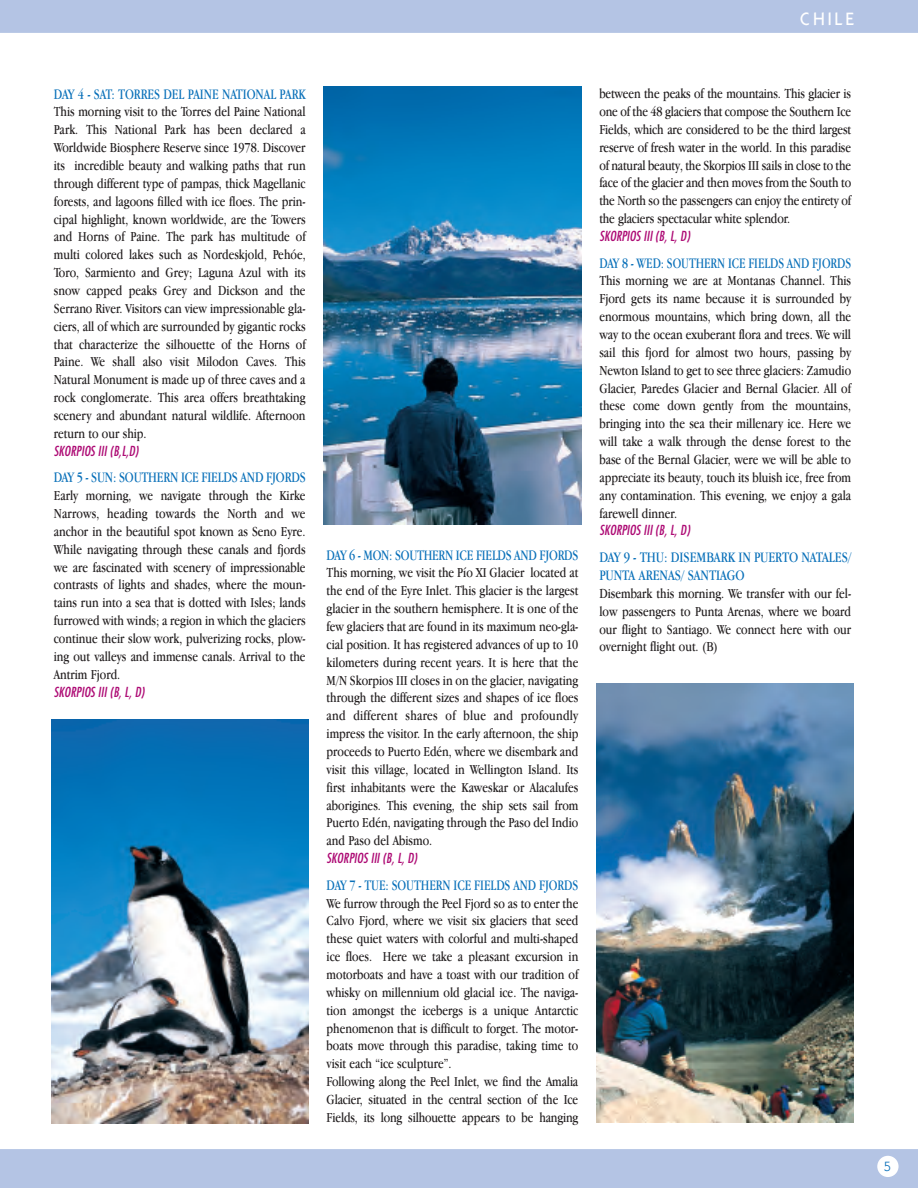
<style>
.page{position:relative;width:918px;height:1188px;background:#b4c4e4}
.page>*{position:absolute;margin:0;border:0;box-sizing:border-box;transform-origin:0 0}
.t1{font:500 18px "Itc Kabel";letter-spacing:.165em;color:#fff}
.t2{font:15px "Apple Garamond";color:#0970b9;scale:.95 1}
.t3{font:15px/18px "Apple Garamond";color:#0970b9}
.t4{font:15px "Apple Garamond";color:#0970b9;scale:.94 1}
.t5{font:15px "Apple Garamond";color:#0970b9;scale:.93 1}
.t6{font:15px "Apple Garamond";color:#0970b9;scale:.92 1}
.t7{font:14.25px/17.9px "Apple Garamond";color:#231f20;text-align:justify}
.t8{font:italic condensed 13.5px "Futura";color:#ad0a74}
.t9{font:13.5px "Itc Kabel";color:#0970b9}
</style>
<div class="page">
<div style="left:0;top:33px;width:918px;height:1116px;background:#fff"></div>
<img style="left:596px;top:684px;width:258px;height:438px">
<img style="left:324px;top:86px;width:257px;height:439px">
<img style="left:51px;top:719px;width:258px;height:404px">
<div style="left:877px;top:1156px;width:22px;height:21px;background:#fff;border-radius:50%"></div>
<p class="t1" style="left:800px;top:13px;width:55px">CHILE</p>
<p class="t2" style="left:54px;top:88px;width:267px">DAY 4 - SAT: TORRES DEL PAINE NATIONAL PARK</p>
<p class="t7" style="left:54px;top:104px;width:253px">This morning visit to the Torres del Paine National Park. This National Park has been declared a Worldwide Biosphere Reserve since 1978. Discover its incredible beauty and walking paths that run through different type of pampas, thick Magellanic forests, and lagoons filled with ice floes. The prin&shy;cipal highlight, known worldwide, are the Towers and Horns of Paine. The park has multitude of multi colored lakes such as Nordeskjold, Pehóe, Toro, Sarmiento and Grey; Laguna Azul with its snow capped peaks Grey and Dickson and the Serrano River. Visitors can view impressionable gla&shy;ciers, all of which are surrounded by gigantic rocks that characterize the silhouette of the Horns of Paine. We shall also visit Milodon Caves. This Natural Monument is made up of three caves and a rock conglomerate. This area offers breathtaking scenery and abundant natural wildlife. Afternoon return to our ship.</p>
<p class="t8" style="left:54px;top:445px;width:86px">SKORPIOS III (B,L,D)</p>
<p class="t2" style="left:54px;top:472px;width:267px">DAY 5 - SUN: SOUTHERN ICE FIELDS AND FJORDS</p>
<p class="t7" style="left:54px;top:488px;width:253px">Early morning, we navigate through the Kirke Narrows, heading towards the North and we anchor in the beautiful spot known as Seno Eyre.<br>While navigating through these canals and fjords we are fascinated with scenery of impressionable contrasts of lights and shades, where the moun&shy;tains run into a sea that is dotted with Isles; lands furrowed with winds; a region in which the glaciers continue their slow work, pulverizing rocks, plow&shy;ing out valleys and immense canals. Arrival to the Antrim Fjord.</p>
<p class="t8" style="left:54px;top:685px;width:92px">SKORPIOS III (B, L, D)</p>
<p class="t4" style="left:327px;top:549px;width:269px">DAY 6 - MON: SOUTHERN ICE FIELDS AND FJORDS</p>
<p class="t7" style="left:327px;top:565px;width:253px">This morning, we visit the Pío XI Glacier located at the end of the Eyre Inlet. This glacier is the largest glacier in the southern hemisphere. It is one of the few glaciers that are found in its maximum neo-gla&shy;cial position. It has registered advances of up to 10 kilometers during recent years. It is here that the M/N Skorpios III closes in on the glacier, navigating through the different sizes and shapes of ice floes and different shares of blue and profoundly impress the visitor. In the early afternoon, the ship proceeds to Puerto Edén, where we disembark and visit this village, located in Wellington Island. Its first inhabitants were the Kaweskar or Alacalufes aborigines. This evening, the ship sets sail from Puerto Edén, navigating through the Paso del Indio and Paso del Abismo.</p>
<p class="t8" style="left:327px;top:852px;width:92px">SKORPIOS III (B, L, D)</p>
<p class="t5" style="left:327px;top:879px;width:272px">DAY 7 - TUE: SOUTHERN ICE FIELDS AND FJORDS</p>
<p class="t7" style="left:327px;top:895px;width:253px;text-align:left">We furrow through the Peel Fjord so as to enter the Calvo Fjord, where we visit six glaciers that seed these quiet waters with colorful and multi-shaped ice floes. Here we take a pleasant excursion in motorboats and have a toast with our tradition of whisky on millennium old glacial ice. The naviga&shy;tion amongst the icebergs is a unique Antarctic phenomenon that is difficult to forget. The motor&shy;boats move through this paradise, taking time to visit each “ice sculpture”.<br>Following along the Peel Inlet, we find the Amalia Glacier, situated in the central section of the Ice Fields, its long silhouette appears to be hanging</p>
<p class="t7" style="left:599px;top:86px;width:253px">between the peaks of the mountains. This glacier is one of the 48 glaciers that compose the Southern Ice Fields, which are considered to be the third largest reserve of fresh water in the world. In this paradise of natural beauty, the Skorpios III sails in close to the face of the glacier and then moves from the South to the North so the passengers can enjoy the entirety of the glaciers spectacular white splendor.</p>
<p class="t8" style="left:599px;top:230px;width:92px">SKORPIOS III (B, L, D)</p>
<p class="t6" style="left:599px;top:257px;width:275px">DAY 8 - WED: SOUTHERN ICE FIELDS AND FJORDS</p>
<p class="t7" style="left:599px;top:273px;width:253px">This morning we are at Montanas Channel. This Fjord gets its name because it is surrounded by enormous mountains, which bring down, all the way to the ocean exuberant flora and trees. We will sail this fjord for almost two hours, passing by Newton Island to get to see three glaciers: Zamudio Glacier, Paredes Glacier and Bernal Glacier. All of these come down gently from the mountains, bringing into the sea their millenary ice. Here we will take a walk through the dense forest to the base of the Bernal Glacier, were we will be able to appreciate its beauty, touch its bluish ice, free from any contamination. This evening, we enjoy a gala farewell dinner.</p>
<p class="t8" style="left:599px;top:524px;width:92px">SKORPIOS III (B, L, D)</p>
<p class="t3" style="left:599px;top:549px;width:253px">DAY 9 - THU: DISEMBARK IN PUERTO NATALES/<br>PUNTA ARENAS/ SANTIAGO</p>
<p class="t7" style="left:599px;top:586px;width:253px">Disembark this morning. We transfer with our fel&shy;low passengers to Punta Arenas, where we board our flight to Santiago. We connect here with our overnight flight out. (B)</p>
<p class="t9" style="left:884px;top:1161px;width:8px">5</p>
</div>
